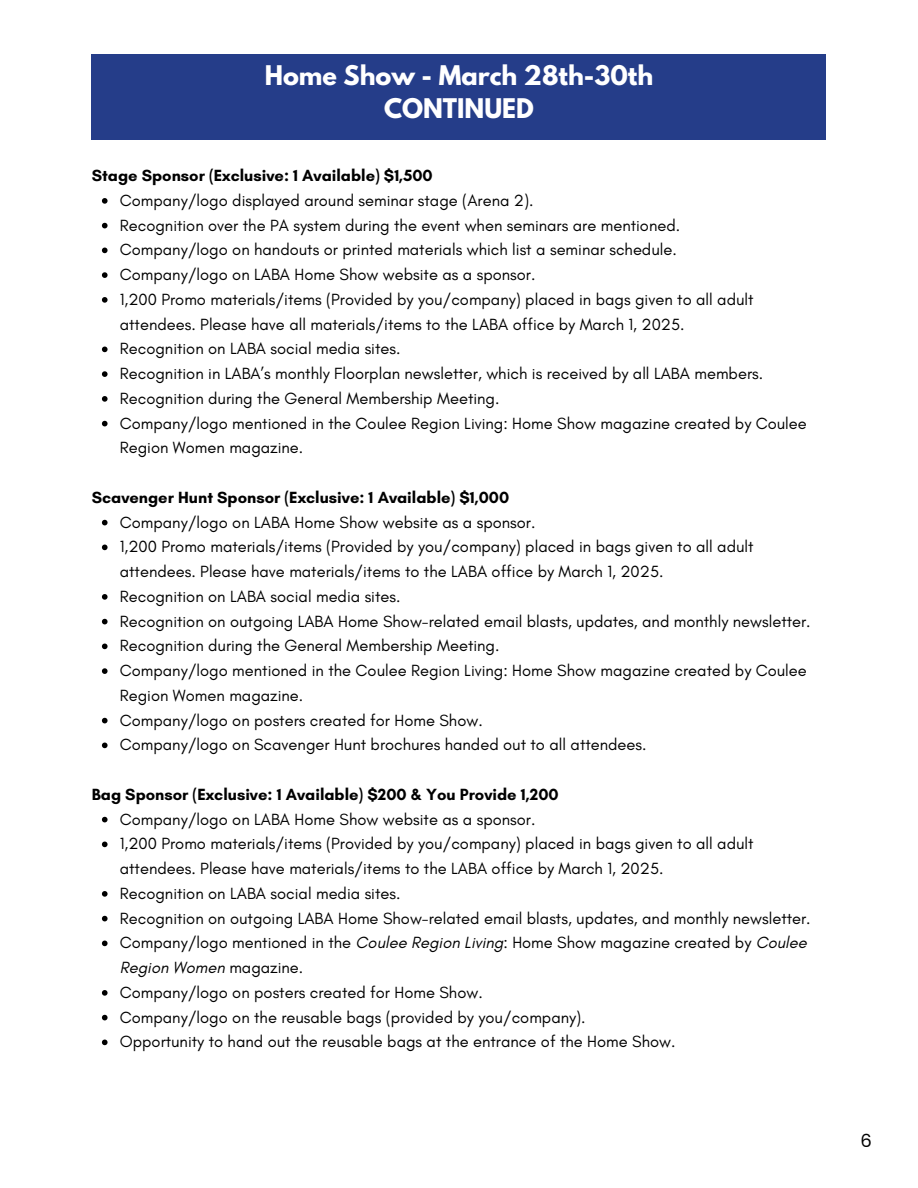
<style>
.page{position:relative;width:918px;height:1188px;background:#fff}
.page>*{position:absolute;margin:0;border:0;box-sizing:border-box;transform-origin:0 0}
.t1{font:700 24px/32.7px "League Spartan";color:#fff;text-align:center}
.t2{font:18px "Poppins";color:#000}
.t3{font:16.5px/24.8px "Glacial Indifference";color:#000}
.t4{font:700 16.5px "Glacial Indifference";color:#000}
.s1{font-style:italic}
</style>
<div class="page">
<div style="left:92px;top:54px;width:734px;height:85px;background:#253d89"></div>
<svg style="left:102px;top:198px;width:6px;height:6px"></svg>
<svg style="left:102px;top:223px;width:6px;height:5px"></svg>
<svg style="left:102px;top:248px;width:6px;height:5px"></svg>
<svg style="left:102px;top:272px;width:6px;height:6px"></svg>
<svg style="left:102px;top:297px;width:6px;height:6px"></svg>
<svg style="left:102px;top:347px;width:6px;height:5px"></svg>
<svg style="left:102px;top:371px;width:6px;height:6px"></svg>
<svg style="left:102px;top:396px;width:6px;height:6px"></svg>
<svg style="left:102px;top:421px;width:6px;height:5px"></svg>
<svg style="left:102px;top:520px;width:6px;height:5px"></svg>
<svg style="left:102px;top:545px;width:6px;height:5px"></svg>
<svg style="left:102px;top:594px;width:6px;height:6px"></svg>
<svg style="left:102px;top:619px;width:6px;height:5px"></svg>
<svg style="left:102px;top:644px;width:6px;height:5px"></svg>
<svg style="left:102px;top:668px;width:6px;height:6px"></svg>
<svg style="left:102px;top:718px;width:6px;height:5px"></svg>
<svg style="left:102px;top:743px;width:6px;height:5px"></svg>
<svg style="left:102px;top:817px;width:6px;height:5px"></svg>
<svg style="left:102px;top:842px;width:6px;height:5px"></svg>
<svg style="left:102px;top:891px;width:6px;height:6px"></svg>
<svg style="left:102px;top:916px;width:6px;height:5px"></svg>
<svg style="left:102px;top:941px;width:6px;height:5px"></svg>
<svg style="left:102px;top:990px;width:6px;height:6px"></svg>
<svg style="left:102px;top:1015px;width:6px;height:5px"></svg>
<svg style="left:102px;top:1040px;width:6px;height:5px"></svg>
<h1 class="t1" style="left:265px;top:62px;width:390px">Home Show - March 28th-30th<br>CONTINUED</h1>
<h2 class="t4" style="left:92px;top:166px;width:342px">Stage Sponsor (Exclusive: 1 Available) $1,500</h2>
<p class="t3" style="left:120px;top:188px;width:415px">Company/logo displayed around seminar stage (Arena 2).</p>
<p class="t3" style="left:120px;top:213px;width:562px">Recognition over the PA system during the event when seminars are mentioned.</p>
<p class="t3" style="left:120px;top:237px;width:558px">Company/logo on handouts or printed materials which list a seminar schedule.</p>
<p class="t3" style="left:120px;top:262px;width:417px">Company/logo on LABA Home Show website as a sponsor.</p>
<p class="t3" style="left:120px;top:287px;width:635px">1,200 Promo materials/items (Provided by you/company) placed in bags given to all adult attendees. Please have all materials/items to the LABA office by March 1, 2025.</p>
<p class="t3" style="left:120px;top:336px;width:282px">Recognition on LABA social media sites.</p>
<p class="t3" style="left:120px;top:361px;width:645px">Recognition in LABA’s monthly Floorplan newsletter, which is received by all LABA members.</p>
<p class="t3" style="left:120px;top:386px;width:381px">Recognition during the General Membership Meeting.</p>
<p class="t3" style="left:120px;top:411px;width:689px">Company/logo mentioned in the Coulee Region Living: Home Show magazine created by Coulee<br>Region Women magazine.</p>
<h2 class="t4" style="left:92px;top:487px;width:419px">Scavenger Hunt Sponsor (Exclusive: 1 Available) $1,000</h2>
<p class="t3" style="left:120px;top:510px;width:417px">Company/logo on LABA Home Show website as a sponsor.</p>
<p class="t3" style="left:120px;top:534px;width:635px">1,200 Promo materials/items (Provided by you/company) placed in bags given to all adult attendees. Please have materials/items to the LABA office by March 1, 2025.</p>
<p class="t3" style="left:120px;top:584px;width:282px">Recognition on LABA social media sites.</p>
<p class="t3" style="left:120px;top:609px;width:692px">Recognition on outgoing LABA Home Show-related email blasts, updates, and monthly newsletter.</p>
<p class="t3" style="left:120px;top:633px;width:381px">Recognition during the General Membership Meeting.</p>
<p class="t3" style="left:120px;top:658px;width:689px">Company/logo mentioned in the Coulee Region Living: Home Show magazine created by Coulee<br>Region Women magazine.</p>
<p class="t3" style="left:120px;top:708px;width:364px">Company/logo on posters created for Home Show.</p>
<p class="t3" style="left:120px;top:732px;width:528px">Company/logo on Scavenger Hunt brochures handed out to all attendees.</p>
<h2 class="t4" style="left:92px;top:784px;width:468px">Bag Sponsor (Exclusive: 1 Available) $200 &amp; You Provide 1,200</h2>
<p class="t3" style="left:120px;top:807px;width:417px">Company/logo on LABA Home Show website as a sponsor.</p>
<p class="t3" style="left:120px;top:831px;width:635px">1,200 Promo materials/items (Provided by you/company) placed in bags given to all adult attendees. Please have materials/items to the LABA office by March 1, 2025.</p>
<p class="t3" style="left:120px;top:881px;width:282px">Recognition on LABA social media sites.</p>
<p class="t3" style="left:120px;top:906px;width:692px">Recognition on outgoing LABA Home Show-related email blasts, updates, and monthly newsletter.</p>
<p class="t3" style="left:120px;top:930px;width:689px">Company/logo mentioned in the <span class="s1">Coulee Region Living</span>: Home Show magazine created by <span class="s1">Coulee<br>Region Women</span> magazine.</p>
<p class="t3" style="left:120px;top:980px;width:364px">Company/logo on posters created for Home Show.</p>
<p class="t3" style="left:120px;top:1005px;width:467px">Company/logo on the reusable bags (provided by you/company).</p>
<p class="t3" style="left:120px;top:1029px;width:557px">Opportunity to hand out the reusable bags at the entrance of the Home Show.</p>
<p class="t2" style="left:861px;top:1128px;width:13px">6</p>
</div>
